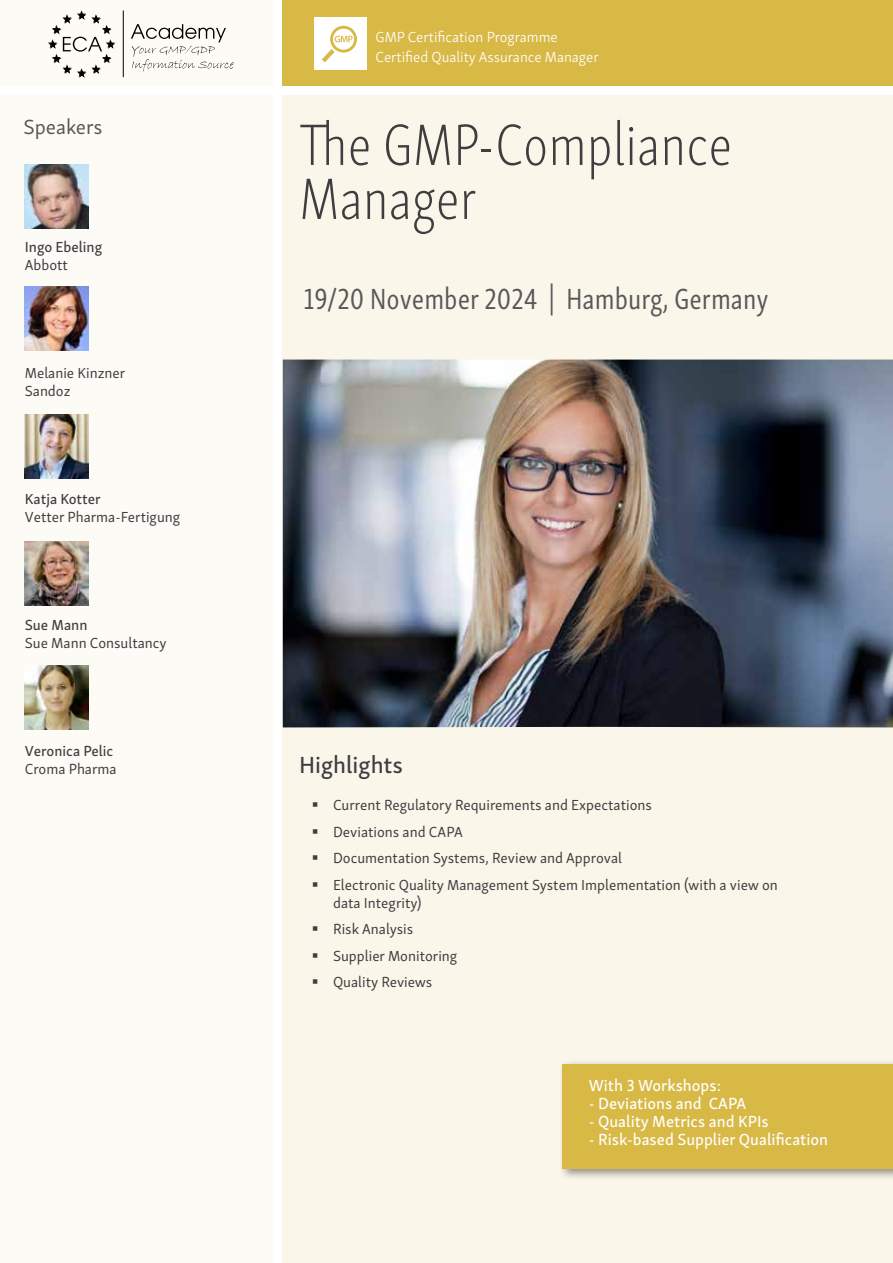
<style>
.page{position:relative;width:893px;height:1263px;background:#fff}
.page>*{position:absolute;margin:0;border:0;box-sizing:border-box;transform-origin:0 0}
.t1{font:60px/54px "Skolar Sans Latn Cp El";color:#3e3d40}
.t2{font:30px "Skolar Sans Latn Cp";color:#58585a}
.t3{font:24px "Skolar Sans Latn Me";color:#3e3d40}
.t4{font:21px "Skolar Sans Latn";color:#58585a}
.t5{font:16.5px "Skolar Sans Latn Me";color:#fff}
.t6{font:15px/26.5px "Skolar Sans Latn";color:#3e3d40}
.t7{font:300 15px/19.5px "Skolar Sans Latn";color:#fff}
.t8{font:15px "Skolar Sans Latn Me";color:#3e3d40}
</style>
<div class="page">
<div style="left:283px;top:96px;width:610px;height:1167px;background:#faf6ea"></div>
<div style="left:283px;top:0;width:610px;height:85px;background:#d8b946"></div>
<img style="left:283px;top:360px;width:610px;height:367px">
<div style="left:0;top:96px;width:272px;height:1167px;background:#fdfbf6"></div>
<img style="left:25px;top:164px;width:63px;height:65px">
<img style="left:25px;top:286px;width:63px;height:65px">
<img style="left:25px;top:414px;width:63px;height:65px">
<img style="left:25px;top:541px;width:63px;height:65px">
<img style="left:25px;top:665px;width:63px;height:65px">
<div style="left:0;top:0;width:272px;height:85px;background:#fdfbf6"></div>
<hr style="left:123px;top:11px;width:1px;height:66px;background:#000">
<svg style="left:131px;top:24px;width:103px;height:48px"></svg>
<svg style="left:48px;top:10px;width:67px;height:68px"></svg>
<div style="left:558px;top:1059px;width:335px;height:121px;background:#000;opacity:.43"></div>
<div style="left:563px;top:1064px;width:330px;height:105px;background:#d8b946"></div>
<div style="left:314px;top:17px;width:53px;height:53px;background:#fefefe"></div>
<svg style="left:322px;top:26px;width:35px;height:36px"></svg>
<h3 class="t4" style="left:23px;top:111px;width:81px">Speakers</h3>
<p class="t8" style="left:25px;top:235px;width:79px">Ingo Ebeling</p>
<p class="t6" style="left:25px;top:250px;width:45px">Abbott</p>
<p class="t6" style="left:25px;top:363px;width:102px;line-height:18px">Melanie Kinzner<br>Sandoz</p>
<p class="t8" style="left:25px;top:487px;width:78px">Katja Kotter</p>
<p class="t6" style="left:25px;top:502px;width:157px">Vetter Pharma-Fertigung</p>
<p class="t8" style="left:25px;top:613px;width:64px">Sue Mann</p>
<p class="t6" style="left:25px;top:628px;width:143px">Sue Mann Consultancy</p>
<p class="t8" style="left:25px;top:739px;width:90px">Veronica Pelic</p>
<p class="t6" style="left:25px;top:754px;width:93px">Croma Pharma</p>
<p class="t7" style="left:376px;top:26px;width:225px">GMP Certification Programme<br>Certified Quality Assurance Manager</p>
<h1 class="t1" style="left:299px;top:115px;width:435px">The GMP-Compliance<br>Manager</h1>
<h2 class="t2" style="left:303px;top:277px;width:467px">19/20 November 2024 | Hamburg, Germany</h2>
<h3 class="t3" style="left:299px;top:746px;width:106px">Highlights</h3>
<p class="t6" style="left:333px;top:790px;width:446px">Current Regulatory Requirements and Expectations<br>Deviations and CAPA<br>Documentation Systems, Review and Approval<br>Electronic Quality Management System Implementation (with a view on</p>
<p class="t6" style="left:333px;top:888px;width:126px">data Integrity)<br>Risk Analysis<br>Supplier Monitoring<br>Quality Reviews</p>
<p class="t5" style="left:589px;top:1073px;width:134px">With 3 Workshops:</p>
<p class="t5" style="left:589px;top:1091px;width:159px">- Deviations and CAPA</p>
<p class="t5" style="left:589px;top:1109px;width:182px">- Quality Metrics and KPIs</p>
<p class="t5" style="left:589px;top:1127px;width:241px">- Risk-based Supplier Qualification</p>
</div>
